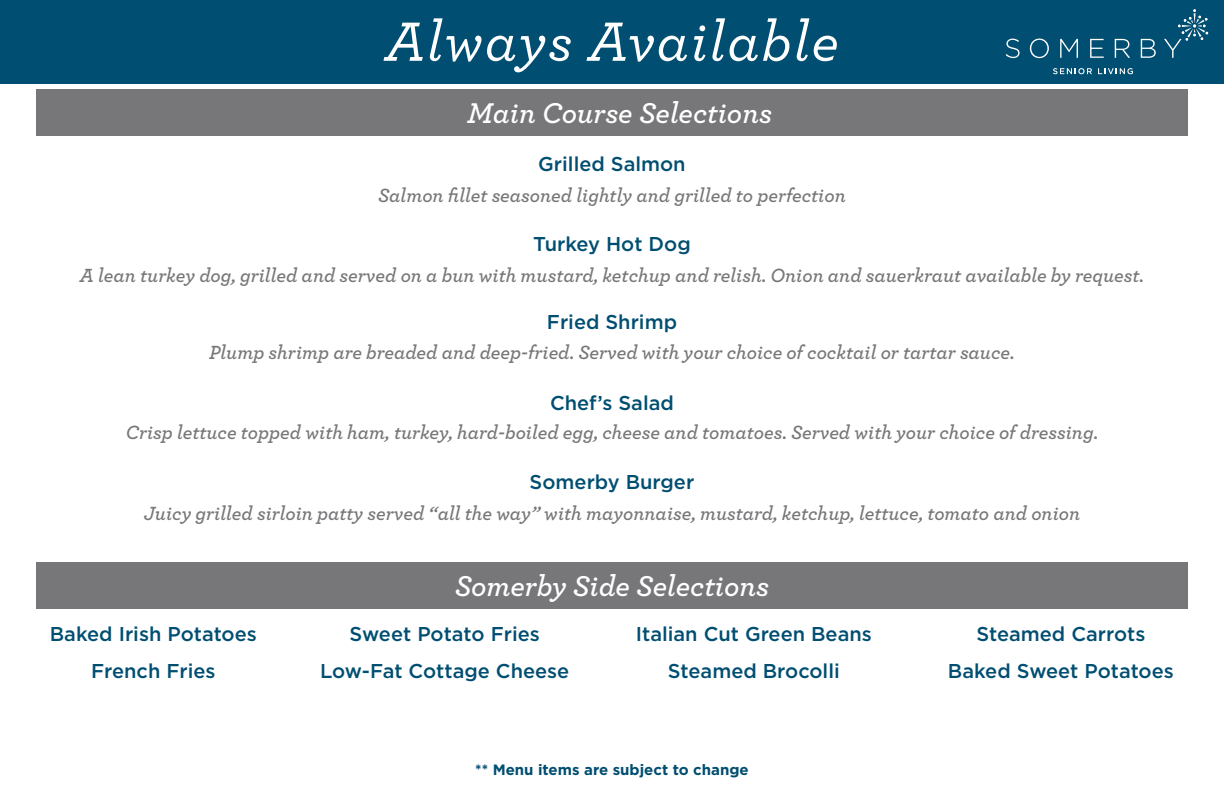
<style>
.page{position:relative;width:1224px;height:792px;background:#fff}
.page>*{position:absolute;margin:0;border:0;box-sizing:border-box;transform-origin:0 0}
.t1{font:italic 500 58px "Archer";letter-spacing:.025em;color:#fff}
.t2{font:italic 600 30px "Archer";color:#fff}
.t3{font:italic 600 20px "Archer";color:#77777a}
.t4{font:500 20px "Gotham";color:#004e71}
.t5{font:700 15px "Gotham";color:#004e71}
</style>
<div class="page">
<div style="left:0;top:0;width:6px;height:84px;background:#004e71"></div>
<div style="left:6px;top:0;width:1218px;height:84px;background:#004e71"></div>
<svg style="left:1006px;top:39px;width:14px;height:19px"></svg>
<svg style="left:1030px;top:39px;width:19px;height:19px"></svg>
<svg style="left:1060px;top:39px;width:18px;height:19px"></svg>
<svg style="left:1090px;top:39px;width:14px;height:19px"></svg>
<svg style="left:1115px;top:39px;width:15px;height:19px"></svg>
<svg style="left:1141px;top:39px;width:15px;height:19px"></svg>
<svg style="left:1164px;top:9px;width:44px;height:49px"></svg>
<svg style="left:1053px;top:68px;width:39px;height:6px"></svg>
<svg style="left:1098px;top:68px;width:35px;height:6px"></svg>
<div style="left:36px;top:89px;width:1152px;height:47px;background:#77777a"></div>
<div style="left:36px;top:562px;width:1152px;height:46px;background:#77777a"></div>
<p class="t1" style="left:385px;top:-1px;width:455px">Always Available</p>
<p class="t2" style="left:467px;top:90px;width:306px">Main Course Selections</p>
<p class="t4" style="left:538px;top:151px;width:149px">Grilled Salmon</p>
<p class="t3" style="left:378px;top:180px;width:469px">Salmon fillet seasoned lightly and grilled to perfection</p>
<p class="t4" style="left:533px;top:231px;width:159px">Turkey Hot Dog</p>
<p class="t3" style="left:80px;top:260px;width:1066px">A lean turkey dog, grilled and served on a bun with mustard, ketchup and relish. Onion and sauerkraut available by request.</p>
<p class="t4" style="left:547px;top:308px;width:132px">Fried Shrimp</p>
<p class="t3" style="left:209px;top:337px;width:807px">Plump shrimp are breaded and deep-fried. Served with your choice of cocktail or tartar sauce.</p>
<p class="t4" style="left:550px;top:390px;width:125px">Chef’s Salad</p>
<p class="t3" style="left:126px;top:418px;width:974px">Crisp lettuce topped with ham, turkey, hard-boiled egg, cheese and tomatoes. Served with your choice of dressing.</p>
<p class="t4" style="left:530px;top:469px;width:166px">Somerby Burger</p>
<p class="t3" style="left:144px;top:498px;width:938px">Juicy grilled sirloin patty served “all the way” with mayonnaise, mustard, ketchup, lettuce, tomato and onion</p>
<p class="t4" style="left:50px;top:621px;width:208px">Baked Irish Potatoes</p>
<p class="t4" style="left:91px;top:657px;width:126px">French Fries</p>
<p class="t2" style="left:455px;top:564px;width:316px">Somerby Side Selections</p>
<p class="t4" style="left:350px;top:621px;width:192px">Sweet Potato Fries</p>
<p class="t4" style="left:320px;top:657px;width:251px">Low-Fat Cottage Cheese</p>
<p class="t4" style="left:636px;top:621px;width:238px">Italian Cut Green Beans</p>
<p class="t4" style="left:668px;top:657px;width:173px">Steamed Brocolli</p>
<p class="t5" style="left:475px;top:760px;width:275px">** Menu items are subject to change</p>
<p class="t4" style="left:976px;top:621px;width:170px">Steamed Carrots</p>
<p class="t4" style="left:948px;top:657px;width:227px">Baked Sweet Potatoes</p>
</div>
